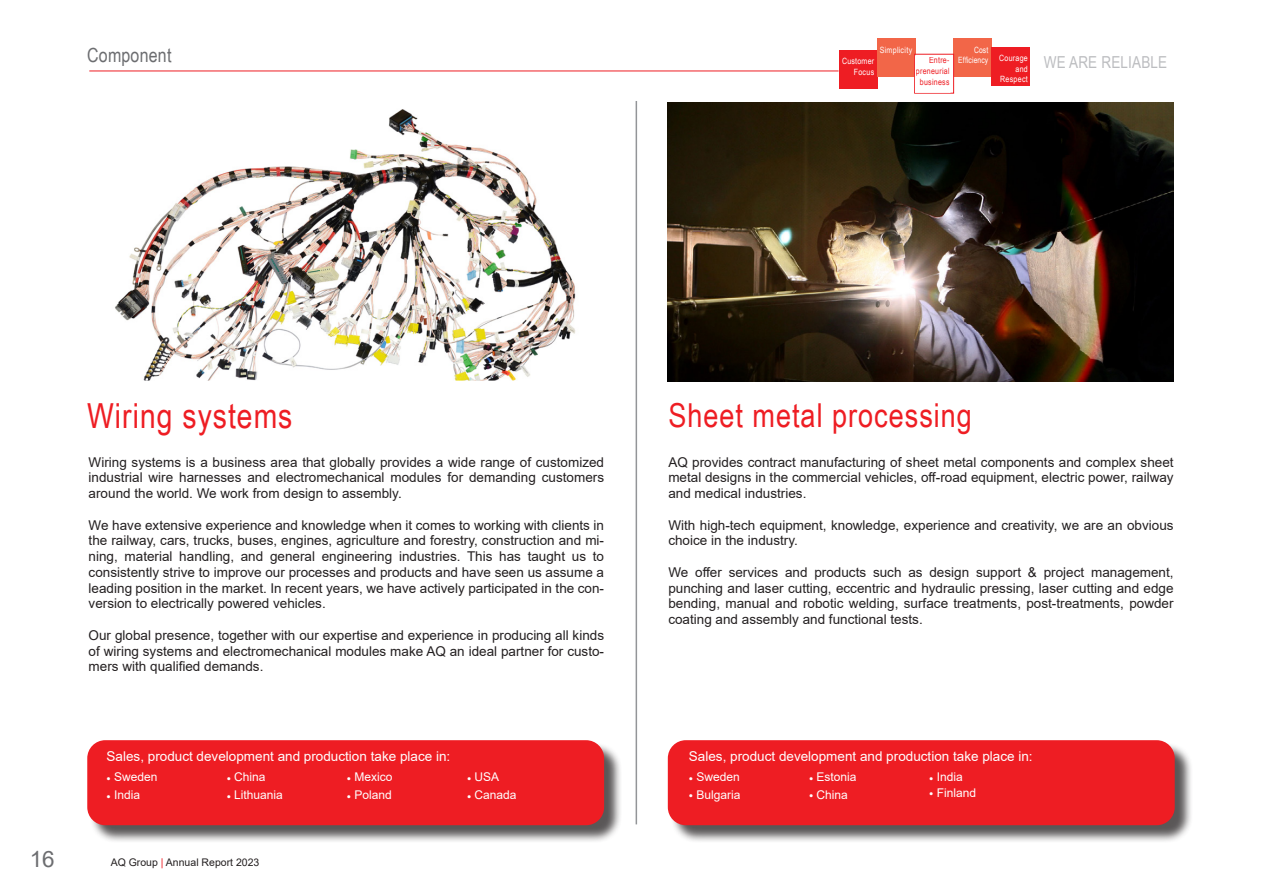
<style>
.page{position:relative;width:1263px;height:893px;background:#fff}
.page>*{position:absolute;margin:0;border:0;box-sizing:border-box;transform-origin:0 0}
.Bröd{font:34.5px "Arial Narrow";letter-spacing:.03em;color:#ee1d23}
.Bröd-2{font:33px "Arial Narrow";letter-spacing:.03em;color:#ee1d23}
.t1{font:22.5px "Arial";color:#6c6d70}
.t2{font:19.5px "Arial Narrow";letter-spacing:.01em;color:#6c6d70}
.t3{font:16.5px "Arial Narrow";letter-spacing:.01em;color:#bcbdc0}
.Bröd-3{font:13.5px/15.8px "Arial";color:#231f20;text-align:justify}
.Bröd-4{font:13.5px "Arial";color:#fff}
.Bröd-5{font:12px "Arial";color:#fff}
.t4{font:10.5px "Arial";color:#231f20}
.t5{font:8.7px/10.8px "Arial Narrow";letter-spacing:.03em;color:#fff;text-align:right}
.t6{font:8.7px/10.8px "Arial Narrow";letter-spacing:.03em;color:#ee1d23;text-align:right}
.t7{font:8.7px "Arial Narrow";letter-spacing:.01em;color:#fff;scale:.96 1}
.t8{font:8.7px "Arial Narrow";letter-spacing:.03em;color:#fff;scale:.96 1}
.s1{color:#ee1d23}
</style>
<div class="page">
<hr style="left:89px;top:71px;width:749px;height:1px;background:#ee1d23">
<div style="left:953px;top:38px;width:38px;height:39px;background:#f26648"></div>
<div style="left:839px;top:50px;width:38px;height:39px;background:#ee1d23"></div>
<div style="left:991px;top:47px;width:38px;height:39px;background:#ee1d23"></div>
<div style="left:877px;top:38px;width:38px;height:39px;background:#f26648"></div>
<div style="left:914px;top:54px;width:40px;height:40px;background:#fff;border:1px solid #ee1d23"></div>
<div style="left:915px;top:56px;width:35px;height:37px;border:1px solid #fff"></div>
<img style="left:115px;top:110px;width:461px;height:269px">
<hr style="left:636px;top:101px;width:1px;height:723px;background:#939598">
<div style="left:670px;top:743px;width:523px;height:101px;background:#231f20;opacity:.75"></div>
<div style="left:668px;top:740px;width:507px;height:85px;background:#ee1d23;border-radius:18px"></div>
<div style="left:90px;top:743px;width:533px;height:101px;background:#231f20;opacity:.75"></div>
<div style="left:87px;top:740px;width:517px;height:85px;background:#ee1d23;border-radius:18px"></div>
<img style="left:668px;top:103px;width:506px;height:279px">
<p class="t2" style="left:87px;top:41px;width:86px">Component</p>
<p class="t5" style="left:880px;top:44px;width:34px">Simplicity</p>
<p class="t8" style="left:974px;top:43px;width:16px">Cost</p>
<p class="t6" style="left:916px;top:54px;width:35px">Entre&shy;preneurial business</p>
<p class="t5" style="left:842px;top:55px;width:34px">Customer</p>
<p class="t7" style="left:958px;top:54px;width:33px">Efficiency</p>
<p class="t5" style="left:854px;top:66px;width:22px">Focus</p>
<p class="t5" style="left:999px;top:52px;width:30px">Courage and<br>Respect</p>
<p class="t3" style="left:1044px;top:50px;width:125px">WE ARE RELIABLE</p>
<p class="Bröd" style="left:87px;top:390px;width:207px">Wiring systems</p>
<p class="Bröd-2" style="left:668px;top:391px;width:305px">Sheet metal processing</p>
<p class="Bröd-3" style="left:668px;top:454px;width:507px">AQ provides contract manufacturing of sheet metal components and complex sheet metal designs in the commercial vehicles, off-road equipment, electric power, railway and medical industries.</p>
<p class="Bröd-3" style="left:668px;top:517px;width:507px">With high-tech equipment, knowledge, experience and creativity, we are an obvious choice in the industry.</p>
<p class="Bröd-3" style="left:668px;top:564px;width:507px">We offer services and products such as design support &amp; project management, punching and laser cutting, eccentric and hydraulic pressing, laser cutting and edge bending, manual and robotic welding, surface treatments, post-treatments, powder coating and assembly and functional tests.</p>
<p class="Bröd-3" style="left:89px;top:454px;width:517px">Wiring systems is a business area that globally provides a wide range of customized industrial wire harnesses and electromechanical modules for demanding customers around the world. We work from design to assembly.</p>
<p class="Bröd-3" style="left:89px;top:517px;width:517px">We have extensive experience and knowledge when it comes to working with clients in the railway, cars, trucks, buses, engines, agriculture and forestry, construction and mi&shy;ning, material handling, and general engineering industries. This has taught us to consistently strive to improve our processes and products and have seen us assume a leading position in the market. In recent years, we have actively participated in the con&shy;version to electrically powered vehicles.</p>
<p class="Bröd-3" style="left:89px;top:627px;width:517px">Our global presence, together with our expertise and experience in producing all kinds of wiring systems and electromechanical modules make AQ an ideal partner for custo&shy;mers with qualified demands.</p>
<p class="Bröd-4" style="left:107px;top:747px;width:345px">Sales, product development and production take place in:</p>
<p class="Bröd-5" style="left:107px;top:769px;width:52px">• Sweden</p>
<p class="Bröd-5" style="left:107px;top:787px;width:35px">• India</p>
<p class="Bröd-5" style="left:227px;top:769px;width:40px">• China</p>
<p class="Bröd-5" style="left:227px;top:787px;width:58px">• Lithuania</p>
<p class="Bröd-5" style="left:347px;top:769px;width:47px">• Mexico</p>
<p class="Bröd-5" style="left:347px;top:787px;width:46px">• Poland</p>
<p class="Bröd-5" style="left:467px;top:769px;width:34px">• USA</p>
<p class="Bröd-5" style="left:467px;top:787px;width:51px">• Canada</p>
<p class="Bröd-4" style="left:689px;top:747px;width:345px">Sales, product development and production take place in:</p>
<p class="Bröd-5" style="left:689px;top:769px;width:52px">• Sweden</p>
<p class="Bröd-5" style="left:689px;top:786px;width:53px">• Bulgaria</p>
<p class="Bröd-5" style="left:809px;top:769px;width:49px">• Estonia</p>
<p class="Bröd-5" style="left:809px;top:786px;width:40px">• China</p>
<p class="Bröd-5" style="left:929px;top:769px;width:35px">• India</p>
<p class="Bröd-5" style="left:929px;top:784px;width:48px">• Finland</p>
<h3 class="t1" style="left:30px;top:844px;width:27px">16</h3>
<p class="t4" style="left:111px;top:855px;width:150px">AQ Group <span class="s1">|</span> Annual Report 2023</p>
</div>
